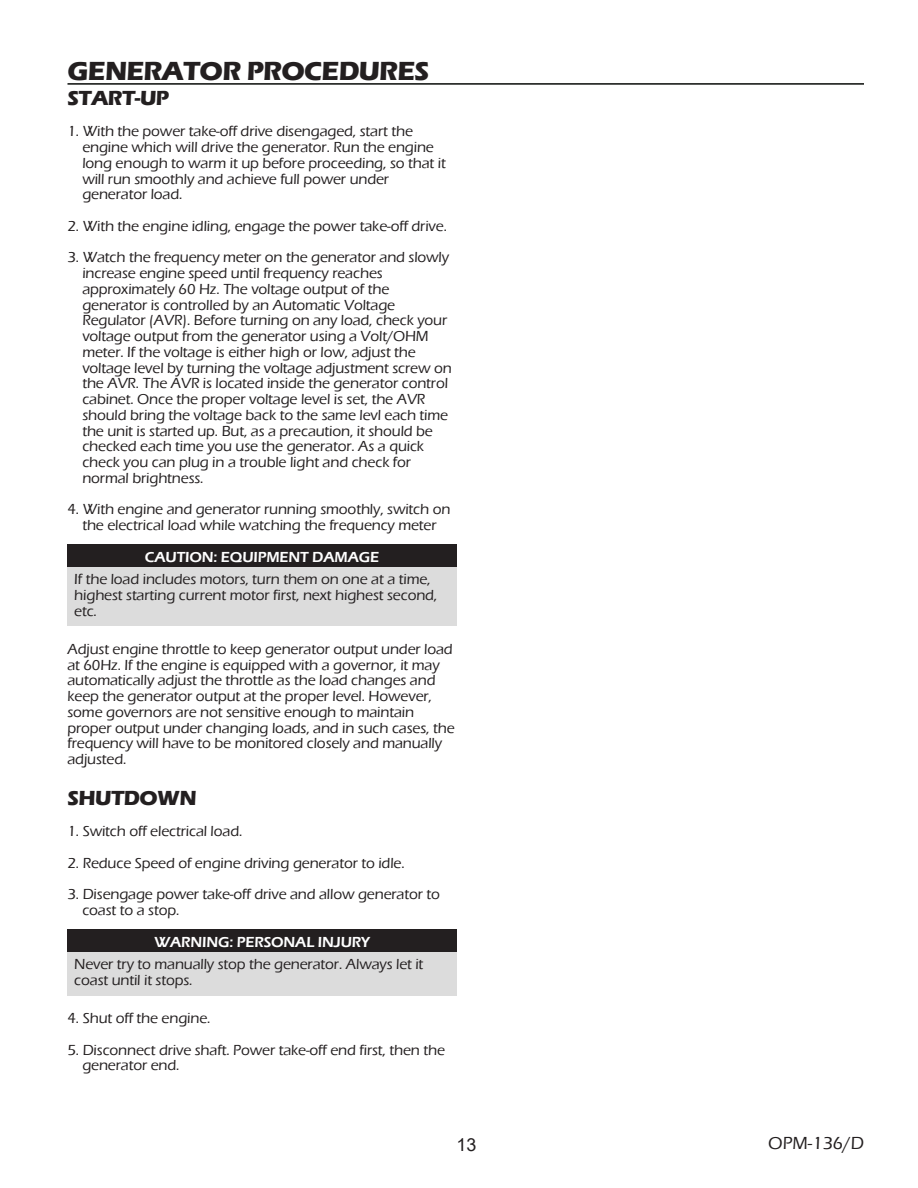
<style>
.page{position:relative;width:918px;height:1188px;background:#fff}
.page>*{position:absolute;margin:0;border:0;box-sizing:border-box;transform-origin:0 0}
.HEADING{font:700 27px "Eras ITC";letter-spacing:-.025em;color:#231f20}
.SUB_HEADING{font:700 21px "Eras ITC";letter-spacing:-.025em;color:#231f20}
.t1{font:500 18px "Eras ITC";color:#231f20}
.t2{font:18px "Arial";color:#231f20}
.Body_text{font:500 15px/15.8px "Eras ITC";letter-spacing:-.01em;color:#231f20}
.CAUTION_ITALIC{font:500 15px/15.8px "Eras ITC";letter-spacing:-.01em;color:#231f20}
.CAUTION{font:600 15px "Eras ITC";letter-spacing:-.01em;color:#fff}
</style>
<div class="page">
<div style="left:68px;top:544px;width:389px;height:28px;background:#231f20"></div>
<div style="left:68px;top:567px;width:389px;height:59px;background:#dcdcdc"></div>
<div style="left:68px;top:930px;width:389px;height:27px;background:#231f20"></div>
<div style="left:68px;top:952px;width:389px;height:43px;background:#dcdcdc"></div>
<hr style="left:68px;top:83px;width:796px;height:2px;background:#090b09">
<p class="HEADING" style="left:68px;top:55px;width:364px">GENERATOR PROCEDURES</p>
<p class="SUB_HEADING" style="left:68px;top:86px;width:103px">START-UP</p>
<p class="Body_text" style="left:68px;top:124px;width:347px">1. With the power take-off drive disengaged, start the</p>
<p class="Body_text" style="left:82px;top:139px;width:353px">engine which will drive the generator. Run the engine</p>
<p class="Body_text" style="left:82px;top:155px;width:365px">long enough to warm it up before proceeding, so that it</p>
<p class="Body_text" style="left:82px;top:171px;width:308px">will run smoothly and achieve full power under</p>
<p class="Body_text" style="left:82px;top:187px;width:102px">generator load.</p>
<p class="Body_text" style="left:68px;top:218px;width:381px">2. With the engine idling, engage the power take-off drive.</p>
<p class="Body_text" style="left:68px;top:250px;width:383px">3. Watch the frequency meter on the generator and slowly</p>
<p class="Body_text" style="left:82px;top:265px;width:302px">increase engine speed until frequency reaches</p>
<p class="Body_text" style="left:82px;top:281px;width:308px">approximately 60 Hz. The voltage output of the</p>
<p class="Body_text" style="left:82px;top:297px;width:314px">generator is controlled by an Automatic Voltage</p>
<p class="Body_text" style="left:82px;top:313px;width:366px">Regulator (AVR). Before turning on any load, check your</p>
<p class="Body_text" style="left:82px;top:328px;width:348px">voltage output from the generator using a Volt/OHM</p>
<p class="Body_text" style="left:82px;top:344px;width:335px">meter. If the voltage is either high or low, adjust the</p>
<p class="Body_text" style="left:82px;top:360px;width:371px">voltage level by turning the voltage adjustment screw on</p>
<p class="Body_text" style="left:82px;top:376px;width:367px">the AVR. The AVR is located inside the generator control</p>
<p class="Body_text" style="left:82px;top:391px;width:345px">cabinet. Once the proper voltage level is set, the AVR</p>
<p class="Body_text" style="left:82px;top:407px;width:367px">should bring the voltage back to the same levl each time</p>
<p class="Body_text" style="left:82px;top:423px;width:352px">the unit is started up. But, as a precaution, it should be</p>
<p class="Body_text" style="left:82px;top:439px;width:343px">checked each time you use the generator. As a quick</p>
<p class="Body_text" style="left:82px;top:454px;width:330px">check you can plug in a trouble light and check for</p>
<p class="Body_text" style="left:82px;top:470px;width:123px">normal brightness.</p>
<p class="Body_text" style="left:68px;top:502px;width:385px">4. With engine and generator running smoothly, switch on</p>
<p class="Body_text" style="left:82px;top:517px;width:356px">the electrical load while watching the frequency meter</p>
<p class="CAUTION" style="left:145px;top:548px;width:236px">CAUTION: EQUIPMENT DAMAGE</p>
<p class="CAUTION_ITALIC" style="left:74px;top:571px;width:365px">If the load includes motors, turn them on one at a time, highest starting current motor first, next highest second, etc.</p>
<p class="Body_text" style="left:68px;top:641px;width:389px">Adjust engine throttle to keep generator output under load at 60Hz. If the engine is equipped with a governor, it may automatically adjust the throttle as the load changes and keep the generator output at the proper level. However, some governors are not sensitive enough to maintain proper output under changing loads, and in such cases, the frequency will have to be monitored closely and manually adjusted.</p>
<p class="SUB_HEADING" style="left:68px;top:786px;width:131px">SHUTDOWN</p>
<p class="Body_text" style="left:68px;top:824px;width:176px">1. Switch off electrical load.</p>
<p class="Body_text" style="left:68px;top:855px;width:339px">2. Reduce Speed of engine driving generator to idle.</p>
<p class="Body_text" style="left:68px;top:887px;width:374px">3. Disengage power take-off drive and allow generator to</p>
<p class="Body_text" style="left:82px;top:903px;width:99px">coast to a stop.</p>
<p class="CAUTION" style="left:154px;top:933px;width:217px">WARNING: PERSONAL INJURY</p>
<p class="CAUTION_ITALIC" style="left:74px;top:957px;width:351px">Never try to manually stop the generator. Always let it coast until it stops.</p>
<p class="Body_text" style="left:68px;top:1011px;width:145px">4. Shut off the engine.</p>
<p class="Body_text" style="left:68px;top:1042px;width:379px">5. Disconnect drive shaft. Power take-off end first, then the</p>
<p class="Body_text" style="left:82px;top:1058px;width:99px">generator end.</p>
<p class="t2" style="left:457px;top:1132px;width:21px">13</p>
<p class="t1" style="left:768px;top:1133px;width:97px">OPM-136/D</p>
</div>
